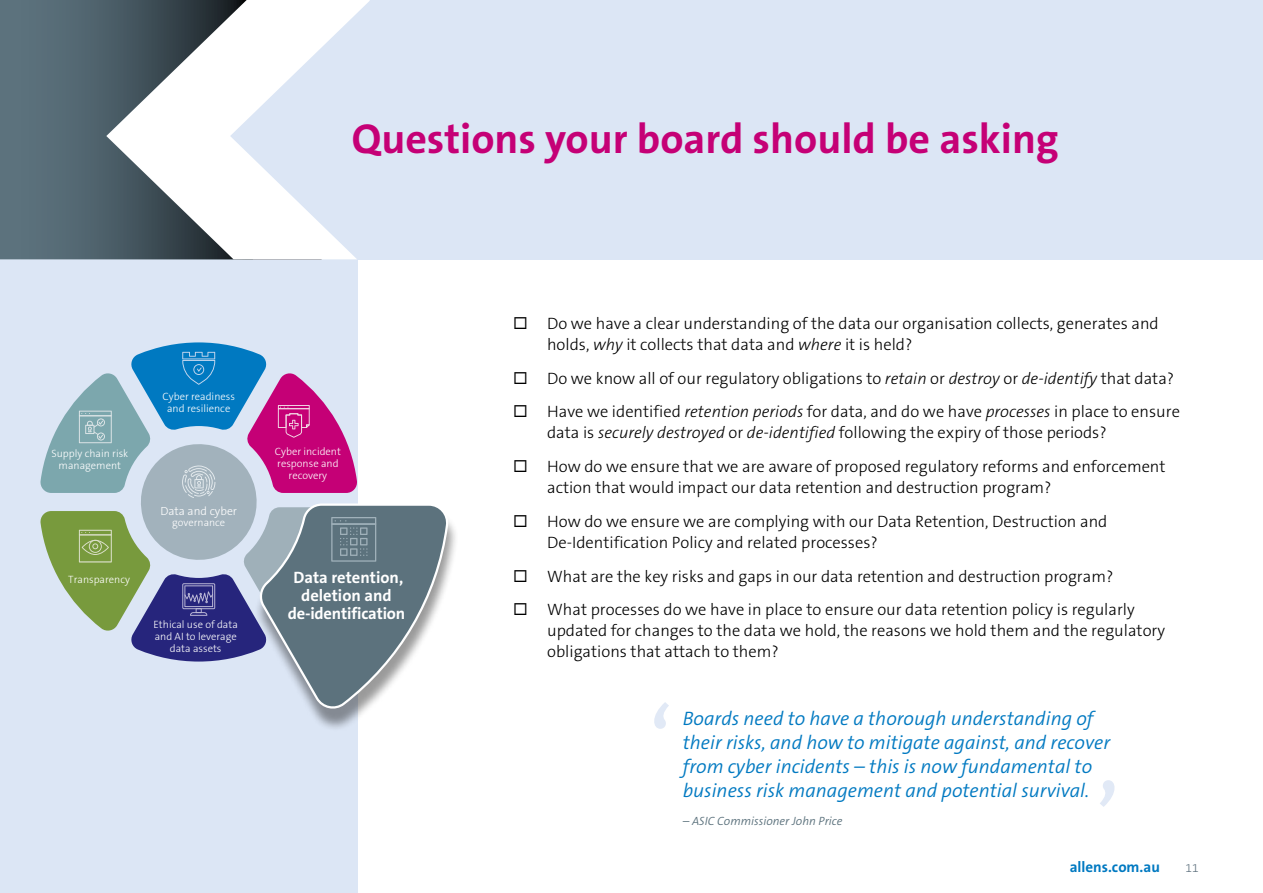
<style>
.page{position:relative;width:1263px;height:893px;background:#fff}
.page>*{position:absolute;margin:0;border:0;box-sizing:border-box;transform-origin:0 0}
.t1{font:700 42px "The Sans B W7";color:#c50076}
.t2{font:italic 300 19.5px/24px "The Sans B W4";color:#0079c1}
.t3{font:300 16.5px/33.8px "The Sans B W3";color:#000}
.t4{font:700 16.5px/18px "The Sans B W7";color:#fff;text-align:center}
.t5{font:700 15px "The Sans B W7";color:#0079c1}
.t6{font:italic 300 12px "The Sans B W4";color:#5c727d}
.t7{font:300 12px "The Sans B W3";color:#5c6f7c}
.t8{font:300 11.85px "The Sans B W3";color:#fff}
.t9{font:300 10.65px/11.9px "The Sans B W3";color:#fff;text-align:center}
.t10{font:300 10.5px "The Sans B W3";color:#fff}
.s1{font-style:italic}
</style>
<div class="page">
<div style="left:0;top:0;width:358px;height:893px;background:#dce6f5"></div>
<svg style="left:654px;top:702px;width:15px;height:27px"></svg>
<svg style="left:1100px;top:780px;width:15px;height:27px"></svg>
<div style="left:255px;top:509px;width:204px;height:222px;background:#000;opacity:.4"></div>
<svg style="left:40px;top:342px;width:411px;height:369px"></svg>
<div style="left:17px;top:0;width:1246px;height:259px;background:#dce6f5"></div>
<svg style="left:0;top:0;width:106px;height:259px;background:#566b76"></svg>
<svg style="left:106px;top:0;width:264px;height:259px"></svg>
<h1 class="t1" style="left:352px;top:111px;width:708px">Questions your board should be asking</h1>
<p class="t9" style="left:51px;top:448px;width:78px">Supply chain risk management</p>
<p class="t9" style="left:68px;top:573px;width:63px">Transparency</p>
<p class="t9" style="left:163px;top:391px;width:74px">Cyber readiness and resilience</p>
<p class="t8" style="left:160px;top:503px;width:78px">Data and cyber</p>
<p class="t10" style="left:172px;top:515px;width:54px">governance</p>
<p class="t9" style="left:154px;top:618px;width:86px">Ethical use of data and AI to leverage data assets</p>
<p class="t9" style="left:275px;top:446px;width:68px">Cyber incident response and recovery</p>
<p class="t4" style="left:288px;top:569px;width:119px">Data retention, deletion and de-identification</p>
<p class="t3" style="left:547px;top:313px;width:613px;line-height:21px">Do we have a clear understanding of the data our organisation collects, generates and holds, <span class="s1">why</span> it collects that data and <span class="s1">where</span> it is held?</p>
<p class="t3" style="left:547px;top:361px;width:634px">Do we know all of our regulatory obligations to <span class="s1">retain</span> or <span class="s1">destroy</span> or <span class="s1">de-identify</span> that data?<br>Have we identified <span class="s1">retention periods</span> for data, and do we have <span class="s1">processes</span> in place to ensure</p>
<p class="t3" style="left:547px;top:416px;width:620px">data is <span class="s1">securely destroyed</span> or <span class="s1">de-identified</span> following the expiry of those periods?<br>How do we ensure that we are aware of proposed regulatory reforms and enforcement</p>
<p class="t3" style="left:547px;top:471px;width:562px">action that would impact our data retention and destruction program?<br>How do we ensure we are complying with our Data Retention, Destruction and</p>
<p class="t3" style="left:547px;top:525px;width:589px">De-Identification Policy and related processes?<br>What are the key risks and gaps in our data retention and destruction program?<br>What processes do we have in place to ensure our data retention policy is regularly</p>
<p class="t3" style="left:547px;top:620px;width:619px;line-height:21px">updated for changes to the data we hold, the reasons we hold them and the regulatory obligations that attach to them?</p>
<p class="t2" style="left:683px;top:707px;width:429px">Boards need to have a thorough understanding of their risks, and how to mitigate against, and recover from cyber incidents – this is now fundamental to business risk management and potential survival.</p>
<p class="t6" style="left:683px;top:814px;width:161px">– ASIC Commissioner John Price</p>
<p class="t5" style="left:1070px;top:857px;width:92px">allens.com.au</p>
<p class="t7" style="left:1185px;top:860px;width:15px">11</p>
</div>
